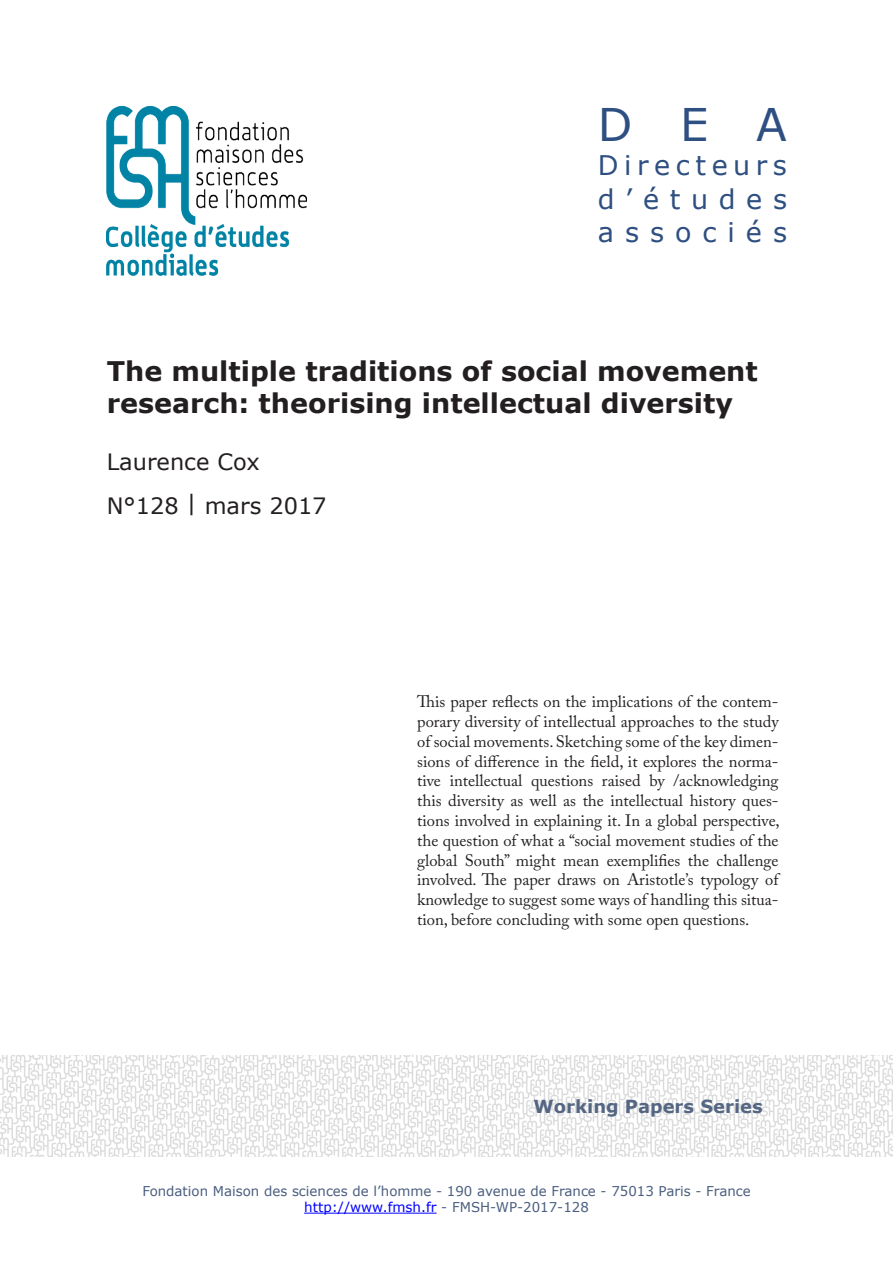
<style>
.page{position:relative;width:893px;height:1263px;background:#fff}
.page>*{position:absolute;margin:0;border:0;box-sizing:border-box;transform-origin:0 0}
.t1{font:45px "Verdana";color:#2e4f81}
.Titre{font:700 27px/32.4px "Verdana";color:#231f20}
.t2{font:27px/33.9px "Verdana";letter-spacing:.205em;color:#2e4f81}
.t3{font:27px "Verdana";letter-spacing:.395em;color:#2e4f81}
.Auteur{font:22.5px "Verdana";color:#231f20}
.t4{font:700 18px "Verdana";color:#556683}
.Texte{font:16.5px/19.8px "Adobe Caslon Pro";color:#231f20;text-align:justify}
.t5{font:13.5px "Verdana";color:#4a5e7f}
.t6{font:13.5px "Verdana";color:#00f}
.s1{color:#4a5e7f}
</style>
<div class="page">
<img style="left:0;top:1056px;width:893px;height:101px">
<hr style="left:304px;top:1213px;width:133px;height:1px;background:#00f">
<img style="left:107px;top:106px;width:200px;height:170px">
<p class="t1" style="left:598px;top:93px;width:191px">DEA</p>
<p class="t2" style="left:598px;top:148px;width:191px">Directeurs d’études</p>
<p class="t3" style="left:598px;top:214px;width:191px">associés</p>
<p class="Titre" style="left:107px;top:354px;width:653px">The multiple traditions of social movement research: theorising intellectual diversity</p>
<p class="Auteur" style="left:107px;top:447px;width:155px">Laurence Cox</p>
<p class="Auteur" style="left:107px;top:491px;width:221px">N°128 | mars 2017</p>
<p class="Texte" style="left:417px;top:691px;width:364px">This paper reflects on the implications of the contem&shy;porary diversity of intellectual approaches to the study of social movements. Sketching some of the key dimen&shy;sions of difference in the field, it explores the norma&shy;tive intellectual questions raised by /acknowledging this diversity as well as the intellectual history ques&shy;tions involved in explaining it. In a global perspective, the question of what a “social movement studies of the global South” might mean exemplifies the challenge involved. The paper draws on Aristotle’s typology of knowledge to suggest some ways of handling this situa&shy;tion, before concluding with some open questions.</p>
<p class="t4" style="left:533px;top:1094px;width:231px">Working Papers Series</p>
<p class="t5" style="left:142px;top:1181px;width:610px">Fondation Maison des sciences de l’homme - 190 avenue de France - 75013 Paris - France</p>
<p class="t6" style="left:304px;top:1198px;width:286px">http://www.fmsh.fr <span class="s1">- FMSH-WP-2017-128</span></p>
</div>
